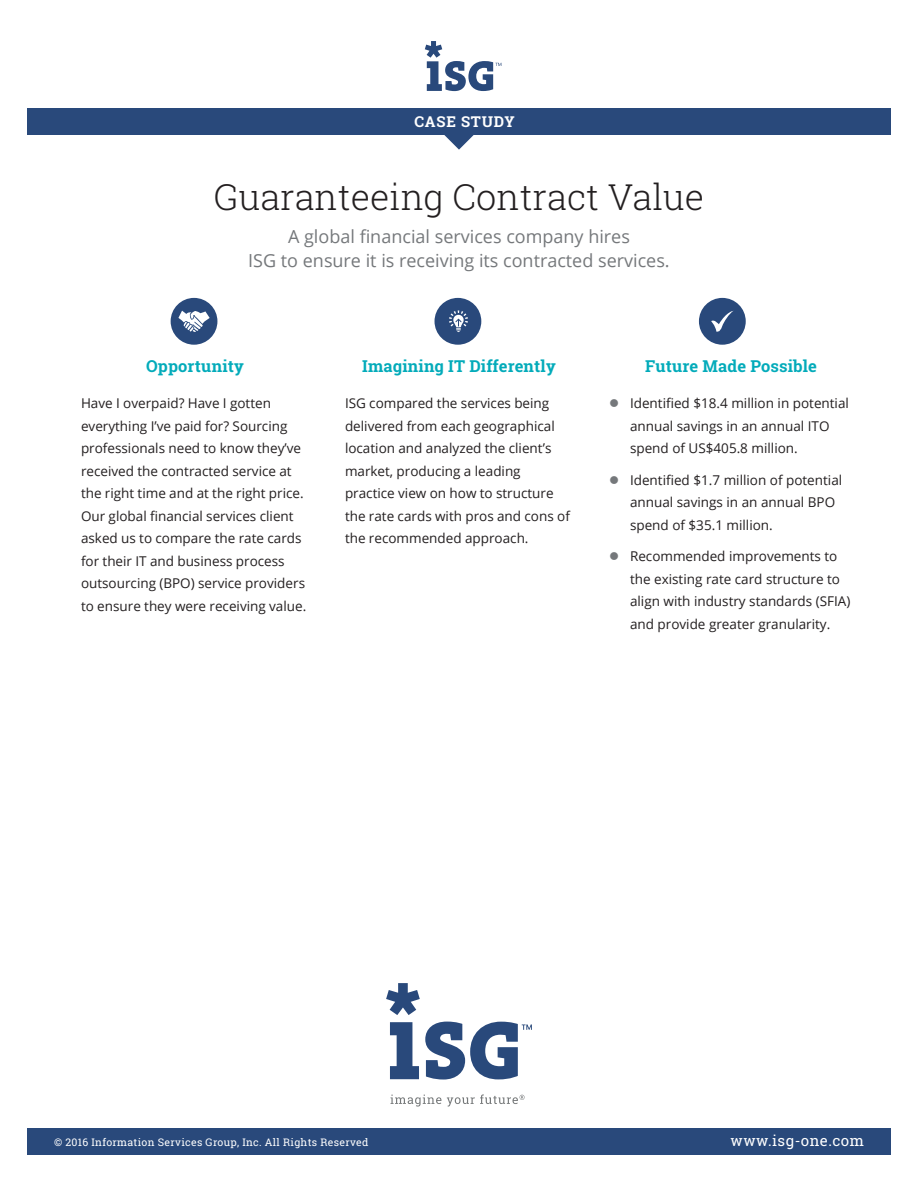
<style>
.page{position:relative;width:918px;height:1188px;background:#fff}
.page>*{position:absolute;margin:0;border:0;box-sizing:border-box;transform-origin:0 0}
.Headline{font:300 36px "Roboto Slab";color:#231f20}
._2nd_head{font:18px/24px "Open Sans";color:#75787b;text-align:center}
.subhead{font:700 16.5px "Roboto Slab";letter-spacing:.01em;color:#03abba}
.t1{font:15px "Roboto Slab";letter-spacing:.03em;color:#fff}
.text{font:700 15px "Roboto Slab";letter-spacing:.05em;color:#fff}
.text_first_para_afte{font:13.5px/22.5px "Open Sans";color:#231f20}
.t2{font:10.5px "Roboto Slab";letter-spacing:.03em;color:#fff}
</style>
<div class="page">
<div style="left:27px;top:108px;width:864px;height:27px;background:#29497b"></div>
<svg style="left:444px;top:135px;width:30px;height:15px"></svg>
<div style="left:27px;top:1128px;width:864px;height:27px;background:#29497b"></div>
<div style="left:171px;top:298px;width:46px;height:47px;background:#29497b;border-radius:50%"></div>
<svg style="left:178px;top:311px;width:32px;height:21px"></svg>
<div style="left:435px;top:298px;width:46px;height:47px;background:#29497b;border-radius:50%"></div>
<svg style="left:449px;top:310px;width:19px;height:22px"></svg>
<div style="left:699px;top:298px;width:47px;height:47px;background:#29497b;border-radius:50%"></div>
<svg style="left:711px;top:311px;width:22px;height:21px"></svg>
<svg style="left:425px;top:41px;width:76px;height:50px"></svg>
<svg style="left:390px;top:1095px;width:51px;height:12px"></svg>
<svg style="left:447px;top:1094px;width:78px;height:13px"></svg>
<svg style="left:390px;top:1022px;width:29px;height:57px"></svg>
<svg style="left:386px;top:983px;width:34px;height:32px"></svg>
<svg style="left:425px;top:1022px;width:107px;height:58px"></svg>
<p class="text" style="left:415px;top:111px;width:102px">CASE STUDY</p>
<p class="Headline" style="left:214px;top:172px;width:492px">Guaranteeing Contract Value</p>
<p class="_2nd_head" style="left:248px;top:224px;width:423px">A global financial services company hires<br>ISG to ensure it is receiving its contracted services.</p>
<p class="subhead" style="left:146px;top:355px;width:99px">Opportunity</p>
<p class="text_first_para_afte" style="left:81px;top:392px;width:227px">Have I overpaid? Have I gotten everything I’ve paid for? Sourcing professionals need to know they’ve received the contracted service at the right time and at the right price.<br>Our global financial services client asked us to compare the rate cards for their IT and business process outsourcing (BPO) service providers to ensure they were receiving value.</p>
<p class="subhead" style="left:362px;top:355px;width:195px">Imagining IT Differently</p>
<p class="text_first_para_afte" style="left:345px;top:392px;width:226px">ISG compared the services being delivered from each geographical location and analyzed the client’s market, producing a leading practice view on how to structure the rate cards with pros and cons of the recommended approach.</p>
<p class="subhead" style="left:645px;top:355px;width:173px">Future Made Possible</p>
<p class="text_first_para_afte" style="left:630px;top:392px;width:220px">Identified $18.4 million in potential annual savings in an annual ITO spend of US$405.8 million.</p>
<p class="text_first_para_afte" style="left:630px;top:468px;width:214px">Identified $1.7 million of potential annual savings in an annual BPO spend of $35.1 million.</p>
<p class="text_first_para_afte" style="left:630px;top:545px;width:222px">Recommended improvements to the existing rate card structure to align with industry standards (SFIA) and provide greater granularity.</p>
<p class="t2" style="left:54px;top:1135px;width:316px">© 2016 Information Services Group, Inc. All Rights Reserved</p>
<p class="t1" style="left:731px;top:1131px;width:135px">www.isg-one.com</p>
</div>
